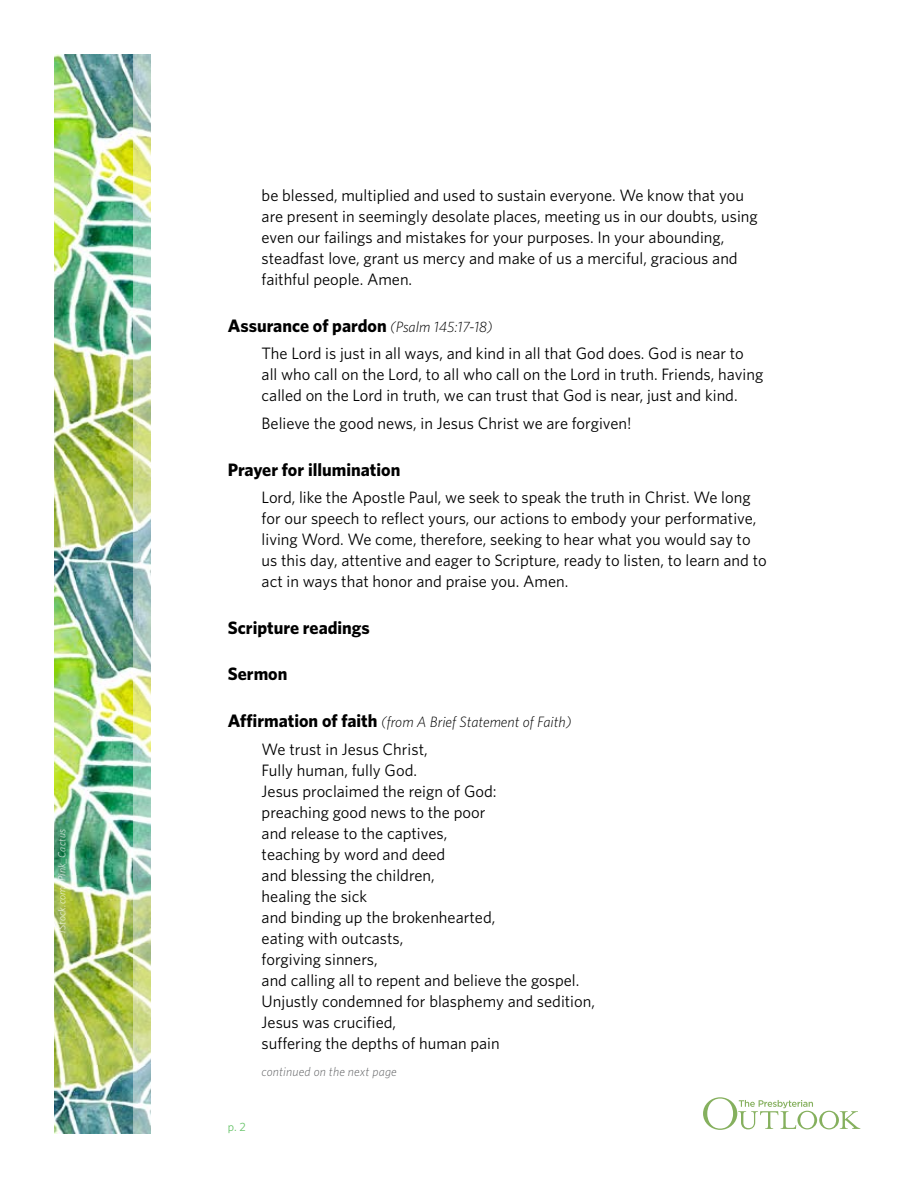
<style>
.page{position:relative;width:918px;height:1188px;background:#fff}
.page>*{position:absolute;margin:0;border:0;box-sizing:border-box;transform-origin:0 0}
.t1{font:700 18px "Whitney";color:#000}
.t2{font:16.5px/21px "Whitney";color:#000}
.t3{font:italic 300 15px "Whitney";color:#000}
.t4{font:italic 300 12.75px "Whitney";letter-spacing:.01em;color:#636466}
.t5{font:12px "Whitney";color:#66c368}
.t6{font:italic 10.5px "Whitney";letter-spacing:.02em;color:#fff}
.s1{font-weight:300;font-style:italic;font-size:15px}
.s2{font-weight:700;font-style:normal;font-size:18px}
</style>
<div class="page">
<img style="left:133px;top:54px;width:17px;height:1080px">
<img style="left:54px;top:54px;width:79px;height:1080px">
<svg style="left:703px;top:1097px;width:157px;height:33px"></svg>
<p class="t6" style="left:56px;top:933px;width:105px;rotate:-90deg">iStock.com/Pink_Cactus</p>
<p class="t2" style="left:262px;top:185px;width:498px">be blessed, multiplied and used to sustain everyone. We know that you are present in seemingly desolate places, meeting us in our doubts, using even our failings and mistakes for your purposes. In your abounding, steadfast love, grant us mercy and make of us a merciful, gracious and faithful people. Amen.</p>
<p class="t1" style="left:228px;top:314px;width:266px">Assurance of pardon <span class="s1">(Psalm 145:17-18)</span></p>
<p class="t2" style="left:262px;top:343px;width:503px">The Lord is just in all ways, and kind in all that God does. God is near to all who call on the Lord, to all who call on the Lord in truth. Friends, having called on the Lord in truth, we can trust that God is near, just and kind.</p>
<p class="t2" style="left:262px;top:413px;width:371px">Believe the good news, in Jesus Christ we are forgiven!</p>
<p class="t1" style="left:228px;top:458px;width:174px">Prayer for illumination</p>
<p class="t2" style="left:262px;top:487px;width:507px">Lord, like the Apostle Paul, we seek to speak the truth in Christ. We long for our speech to reflect yours, our actions to embody your performative, living Word. We come, therefore, seeking to hear what you would say to us this day, attentive and eager to Scripture, ready to listen, to learn and to act in ways that honor and praise you. Amen.</p>
<p class="t1" style="left:228px;top:617px;width:144px">Scripture readings</p>
<p class="t1" style="left:228px;top:663px;width:61px">Sermon</p>
<p class="t3" style="left:228px;top:713px;width:345px"><span class="s2">Affirmation of faith</span> (from A Brief Statement of Faith)</p>
<p class="t2" style="left:262px;top:738px;width:335px">We trust in Jesus Christ,<br>Fully human, fully God.<br>Jesus proclaimed the reign of God:<br>preaching good news to the poor<br>and release to the captives,<br>teaching by word and deed<br>and blessing the children,<br>healing the sick<br>and binding up the brokenhearted,<br>eating with outcasts,<br>forgiving sinners,<br>and calling all to repent and believe the gospel.<br>Unjustly condemned for blasphemy and sedition,<br>Jesus was crucified,<br>suffering the depths of human pain</p>
<p class="t4" style="left:262px;top:1064px;width:137px">continued on the next page</p>
<p class="t5" style="left:228px;top:1119px;width:20px">p. 2</p>
</div>
